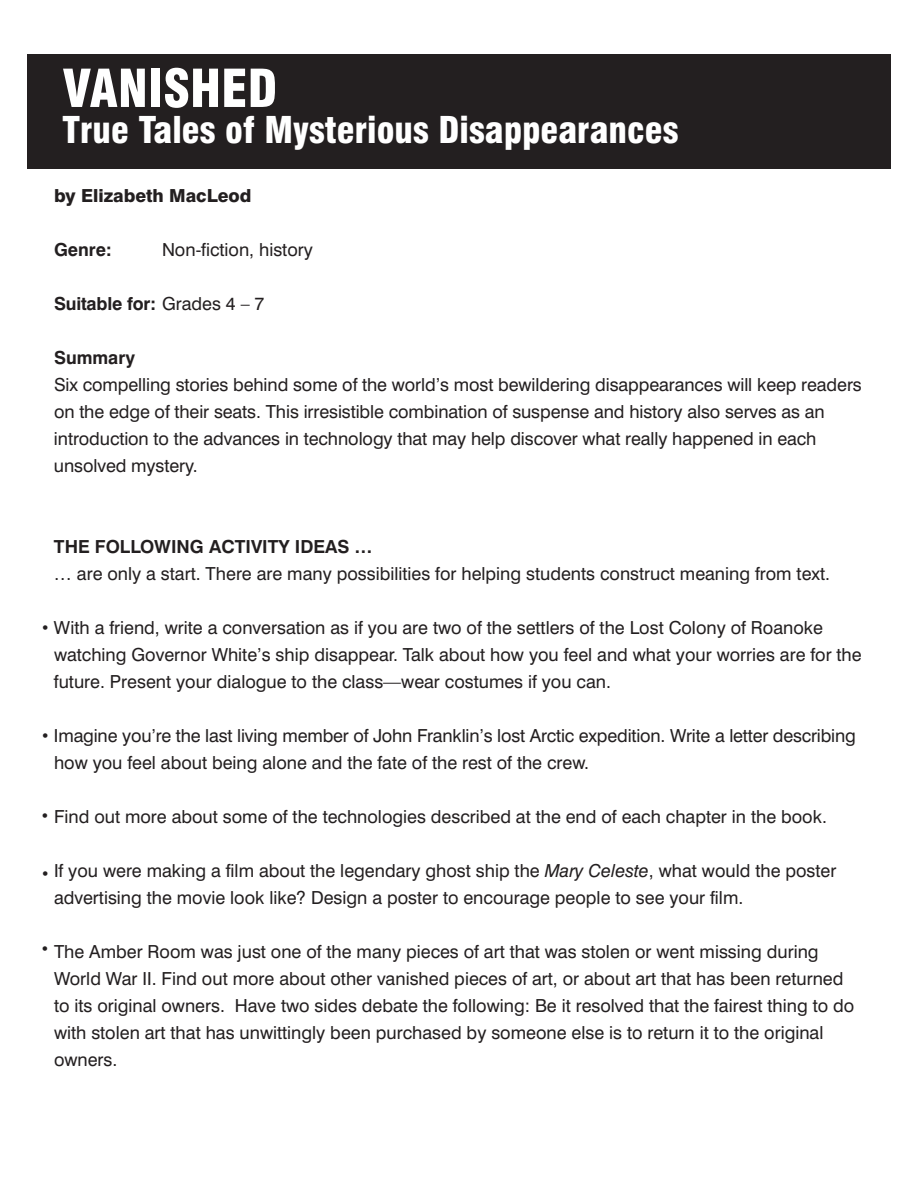
<style>
.page{position:relative;width:918px;height:1188px;background:#fff}
.page>*{position:absolute;margin:0;border:0;box-sizing:border-box;transform-origin:0 0}
.t1{font:900 condensed 51px "Swiss 721 BT";color:#fff}
.t2{font:900 condensed 36px "Swiss 721 BT";color:#fff}
.t3{font:18px/27px "Swiss 721 BT";color:#231f20}
.t4{font:700 18px "Swiss 721 BT";color:#231f20}
.t5{font:800 18px "Swiss 721 BT";color:#231f20}
.t6{font:18px "Arial";color:#231f20}
.s1{font-weight:400}
.s2{font-family:"Arial"}
.s3{font-style:italic}
</style>
<div class="page">
<div style="left:27px;top:54px;width:864px;height:115px;background:#231f20"></div>
<h1 class="t1" style="left:63px;top:69px;width:216px">VANISHED</h1>
<h2 class="t2" style="left:63px;top:116px;width:618px">True Tales of Mysterious Disappearances</h2>
<p class="t5" style="left:54px;top:189px;width:199px">by Elizabeth MacLeod</p>
<p class="t4" style="left:54px;top:243px;width:59px">Genre:</p>
<p class="t3" style="left:162px;top:238px;width:152px">Non-fiction, history</p>
<p class="t4" style="left:54px;top:297px;width:212px">Suitable for: <span class="s1">Grades 4 – 7</span></p>
<p class="t4" style="left:54px;top:351px;width:83px">Summary</p>
<p class="t3" style="left:54px;top:373px;width:809px">Six compelling stories behind some of the world’s most bewildering disappearances will keep readers on the edge of their seats. This irresistible combination of suspense and history also serves as an introduction to the advances in technology that may help discover what really happened in each unsolved mystery.</p>
<p class="t4" style="left:54px;top:540px;width:320px">THE FOLLOWING ACTIVITY IDEAS …</p>
<p class="t3" style="left:54px;top:562px;width:778px">… are only a start. There are many possibilities for helping students construct meaning from text.</p>
<p class="t3" style="left:54px;top:616px;width:809px;text-indent:-12px"><span class="s2">•</span> With a friend, write a conversation as if you are two of the settlers of the Lost Colony of Roanoke watching Governor White’s ship disappear. Talk about how you feel and what your worries are for the future. Present your dialogue to the class—wear costumes if you can.</p>
<p class="t3" style="left:54px;top:724px;width:803px;text-indent:-12px"><span class="s2">•</span> Imagine you’re the last living member of John Franklin’s lost Arctic expedition. Write a letter describing how you feel about being alone and the fate of the rest of the crew.</p>
<p class="t3" style="left:42px;top:805px;width:786px"><span class="s2">•</span> Find out more about some of the technologies described at the end of each chapter in the book.</p>
<p class="t3" style="left:54px;top:859px;width:784px">If you were making a film about the legendary ghost ship the <span class="s3">Mary Celeste</span>, what would the poster advertising the movie look like? Design a poster to encourage people to see your film.</p>
<p class="t3" style="left:54px;top:940px;width:802px">The Amber Room was just one of the many pieces of art that was stolen or went missing during World War II. Find out more about other vanished pieces of art, or about art that has been returned to its original owners. Have two sides debate the following: Be it resolved that the fairest thing to do with stolen art that has unwittingly been purchased by someone else is to return it to the original owners.</p>
<p class="t6" style="left:42px;top:864px;width:8px">•</p>
<p class="t6" style="left:42px;top:939px;width:8px">•</p>
</div>
